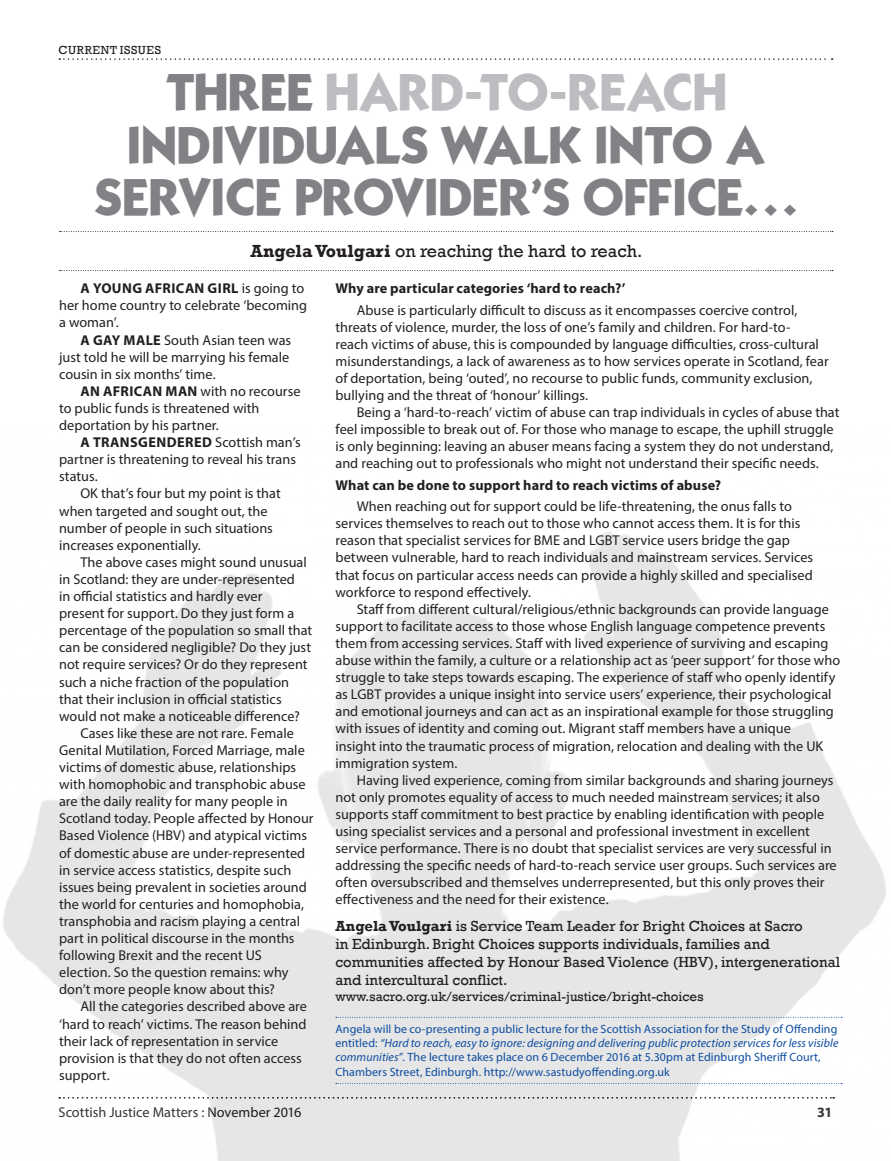
<style>
.page{position:relative;width:891px;height:1161px;background:#fff}
.page>*{position:absolute;margin:0;border:0;box-sizing:border-box;transform-origin:0 0}
.t1{font:44.25px/52.5px "Kabel Bd Normal";letter-spacing:-.05em;color:#808285;text-align:center}
.Author{font:18px "Rockwell";color:#231f20}
.SJM_bio_footer{font:15px/18px "Rockwell";color:#231f20}
.SJM_Body{font:14.25px/17.1px "Myriad Pro";color:#231f20}
.SJM_Body_Subhead{font:700 14.25px "Myriad Pro";letter-spacing:.01em;color:#231f20}
.SJM_bio_footer-2{font:13.5px "Rockwell";color:#231f20}
.SJM_Source{font:12px/14.4px "Myriad Pro";letter-spacing:.005em;color:#0d4da1}
.t2{font:12px "Rockwell";letter-spacing:.05em;color:#231f20}
.s1{color:#bcbdc0}
.s2{font-weight:700}
.s3{font-style:italic}
</style>
<div class="page">
<img style="left:3px;top:532px;width:883px;height:629px">
<svg style="left:336px;top:1017px;width:506px;height:1px"></svg>
<svg style="left:336px;top:1083px;width:506px;height:1px"></svg>
<svg style="left:59px;top:58px;width:774px;height:2px"></svg>
<svg style="left:59px;top:231px;width:774px;height:1px"></svg>
<svg style="left:59px;top:270px;width:774px;height:1px"></svg>
<p class="t2" style="left:59px;top:43px;width:104px">CURRENT ISSUES</p>
<p class="t1" style="left:93px;top:65px;width:707px">THREE <span class="s1">HARD-TO-REACH<br></span>INDIVIDUALS WALK INTO A<br>SERVICE PROVIDER’S OFFICE…</p>
<p class="Author" style="left:251px;top:241px;width:393px"><span class="s2">Angela Voulgari</span> on reaching the hard to reach.</p>
<p class="SJM_Body" style="left:59px;top:280px;width:250px;text-indent:21px"><span class="s2">A YOUNG AFRICAN GIRL</span> is going to her home country to celebrate ‘becoming a woman’.</p>
<p class="SJM_Body" style="left:59px;top:331px;width:234px;text-indent:21px"><span class="s2">A GAY MALE</span> South Asian teen was just told he will be marrying his female cousin in six months’ time.</p>
<p class="SJM_Body" style="left:59px;top:382px;width:243px;text-indent:21px"><span class="s2">AN AFRICAN MAN</span> with no recourse to public funds is threatened with deportation by his partner.</p>
<p class="SJM_Body" style="left:59px;top:434px;width:243px;text-indent:21px"><span class="s2">A TRANSGENDERED</span> Scottish man’s partner is threatening to reveal his trans status.</p>
<p class="SJM_Body" style="left:59px;top:485px;width:223px;text-indent:21px">OK that’s four but my point is that when targeted and sought out, the number of people in such situations increases exponentially.</p>
<p class="SJM_Body" style="left:59px;top:553px;width:255px;text-indent:21px">The above cases might sound unusual in Scotland: they are under-represented<br>in official statistics and hardly ever<br>present for support. Do they just form a percentage of the population so small that can be considered negligible? Do they just not require services? Or do they represent such a niche fraction of the population that their inclusion in official statistics would not make a noticeable difference?</p>
<p class="SJM_Body" style="left:59px;top:724px;width:256px;text-indent:21px">Cases like these are not rare. Female Genital Mutilation, Forced Marriage, male victims of domestic abuse, relationships with homophobic and transphobic abuse are the daily reality for many people in Scotland today. People affected by Honour Based Violence (HBV) and atypical victims of domestic abuse are under-represented in service access statistics, despite such issues being prevalent in societies around the world for centuries and homophobia, transphobia and racism playing a central part in political discourse in the months following Brexit and the recent US election. So the question remains: why don’t more people know about this?</p>
<p class="SJM_Body" style="left:59px;top:998px;width:249px;text-indent:21px">All the categories described above are ‘hard to reach’ victims. The reason behind their lack of representation in service provision is that they do not often access support.</p>
<p class="SJM_Body_Subhead" style="left:335px;top:279px;width:292px">Why are particular categories ‘hard to reach?’</p>
<p class="SJM_Body" style="left:335px;top:301px;width:495px;text-indent:21px">Abuse is particularly difficult to discuss as it encompasses coercive control, threats of violence, murder, the loss of one’s family and children. For hard-to-<br>reach victims of abuse, this is compounded by language difficulties, cross-cultural misunderstandings, a lack of awareness as to how services operate in Scotland, fear of deportation, being ‘outed’, no recourse to public funds, community exclusion, bullying and the threat of ‘honour’ killings.</p>
<p class="SJM_Body" style="left:335px;top:404px;width:505px;text-indent:21px">Being a ‘hard-to-reach’ victim of abuse can trap individuals in cycles of abuse that feel impossible to break out of. For those who manage to escape, the uphill struggle is only beginning: leaving an abuser means facing a system they do not understand, and reaching out to professionals who might not understand their specific needs.</p>
<p class="SJM_Body_Subhead" style="left:335px;top:476px;width:387px">What can be done to support hard to reach victims of abuse?</p>
<p class="SJM_Body" style="left:335px;top:498px;width:479px;text-indent:21px">When reaching out for support could be life-threatening, the onus falls to services themselves to reach out to those who cannot access them. It is for this reason that specialist services for BME and LGBT service users bridge the gap between vulnerable, hard to reach individuals and mainstream services. Services that focus on particular access needs can provide a highly skilled and specialised workforce to respond effectively.</p>
<p class="SJM_Body" style="left:335px;top:600px;width:506px;text-indent:21px">Staff from different cultural/religious/ethnic backgrounds can provide language support to facilitate access to those whose English language competence prevents them from accessing services. Staff with lived experience of surviving and escaping abuse within the family, a culture or a relationship act as ‘peer support’ for those who struggle to take steps towards escaping. The experience of staff who openly identify as LGBT provides a unique insight into service users’ experience, their psychological and emotional journeys and can act as an inspirational example for those struggling with issues of identity and coming out. Migrant staff members have a unique<br>insight into the traumatic process of migration, relocation and dealing with the UK immigration system.</p>
<p class="SJM_Body" style="left:335px;top:771px;width:503px;text-indent:21px">Having lived experience, coming from similar backgrounds and sharing journeys not only promotes equality of access to much needed mainstream services; it also supports staff commitment to best practice by enabling identification with people using specialist services and a personal and professional investment in excellent service performance. There is no doubt that specialist services are very successful in addressing the specific needs of hard-to-reach service user groups. Such services are often oversubscribed and themselves underrepresented, but this only proves their effectiveness and the need for their existence.</p>
<p class="SJM_bio_footer" style="left:335px;top:917px;width:506px"><span class="s2">Angela Voulgari</span> is Service Team Leader for Bright Choices at Sacro<br>in Edinburgh. Bright Choices supports individuals, families and communities affected by Honour Based Violence (HBV), intergenerational and intercultural conflict.</p>
<p class="SJM_bio_footer-2" style="left:335px;top:989px;width:370px">www.sacro.org.uk/services/criminal-justice/bright-choices</p>
<p class="SJM_Source" style="left:335px;top:1021px;width:504px">Angela will be co-presenting a public lecture for the Scottish Association for the Study of Offending entitled: <span class="s3">“Hard to reach, easy to ignore: designing and delivering public protection services for less visible communities”</span>. The lecture takes place on 6 December 2016 at 5.30pm at Edinburgh Sheriff Court, Chambers Street, Edinburgh. http://www.sastudyoffending.org.uk</p>
<p class="SJM_Body" style="left:59px;top:1104px;width:244px">Scottish Justice Matters : November 2016</p>
<p class="SJM_Body_Subhead" style="left:817px;top:1103px;width:17px">31</p>
</div>
